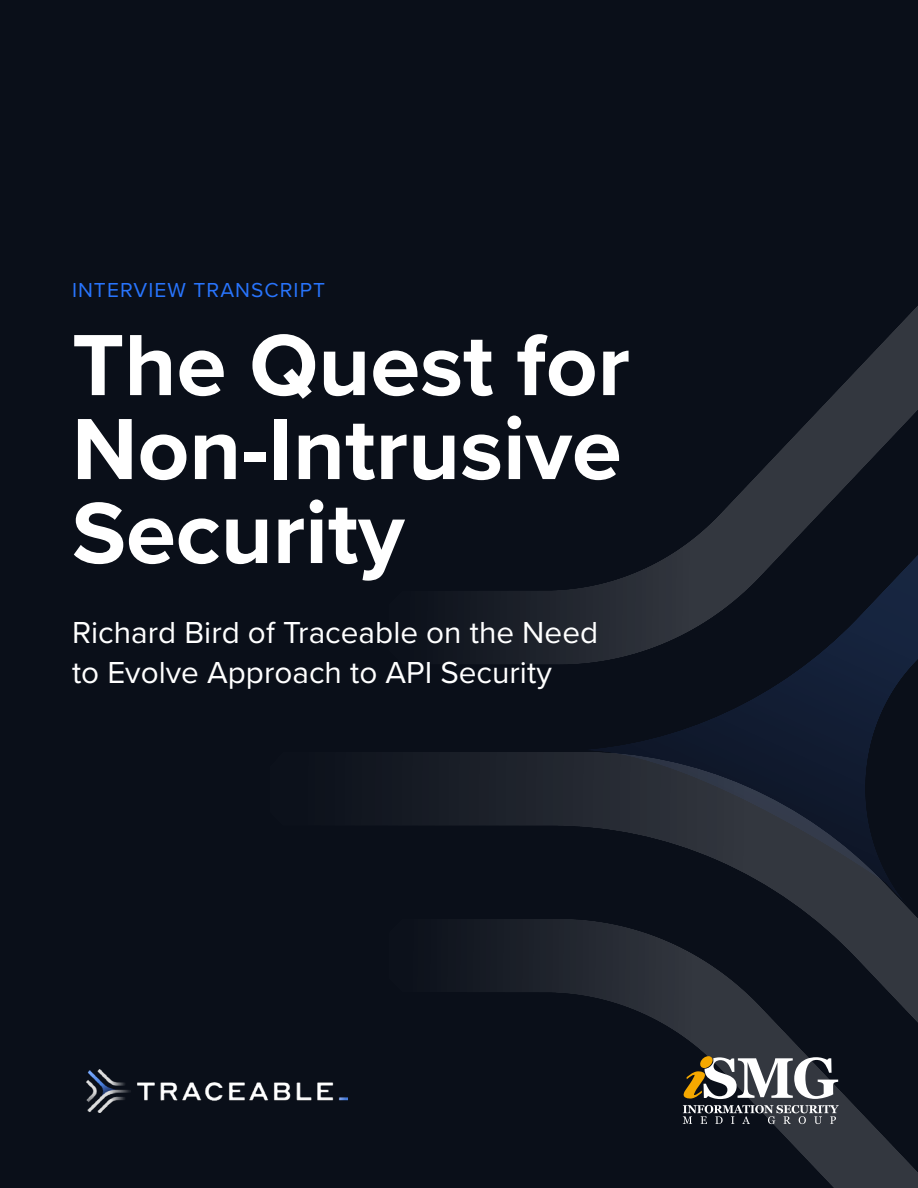
<style>
.page{position:relative;width:918px;height:1188px;background:#0a0f19}
.page>*{position:absolute;margin:0;border:0;box-sizing:border-box;transform-origin:0 0}
.t1{font:700 90px/84px "Proxima Nova";color:#fff;text-align:justify}
.t2{font:31.5px/40.5px "Proxima Nova";color:#fff}
.t3{font:21px "Proxima Nova";letter-spacing:.05em;color:#2874fc}
</style>
<div class="page">
<svg style="left:402px;top:752px;width:516px;height:167px"></svg>
<svg style="left:473px;top:919px;width:445px;height:269px"></svg>
<svg style="left:470px;top:306px;width:448px;height:358px"></svg>
<svg style="left:573px;top:554px;width:345px;height:360px"></svg>
<svg style="left:679px;top:1056px;width:159px;height:43px"></svg>
<svg style="left:683px;top:1105px;width:156px;height:19px"></svg>
<img style="left:86px;top:1070px;width:261px;height:43px">
<p class="t3" style="left:72px;top:281px;width:255px">INTERVIEW TRANSCRIPT</p>
<h1 class="t1" style="left:72px;top:328px;width:559px">The Quest for Non-Intrusive Security</h1>
<p class="t2" style="left:72px;top:614px;width:528px">Richard Bird of Traceable on the Need to Evolve Approach to API Security</p>
</div>
